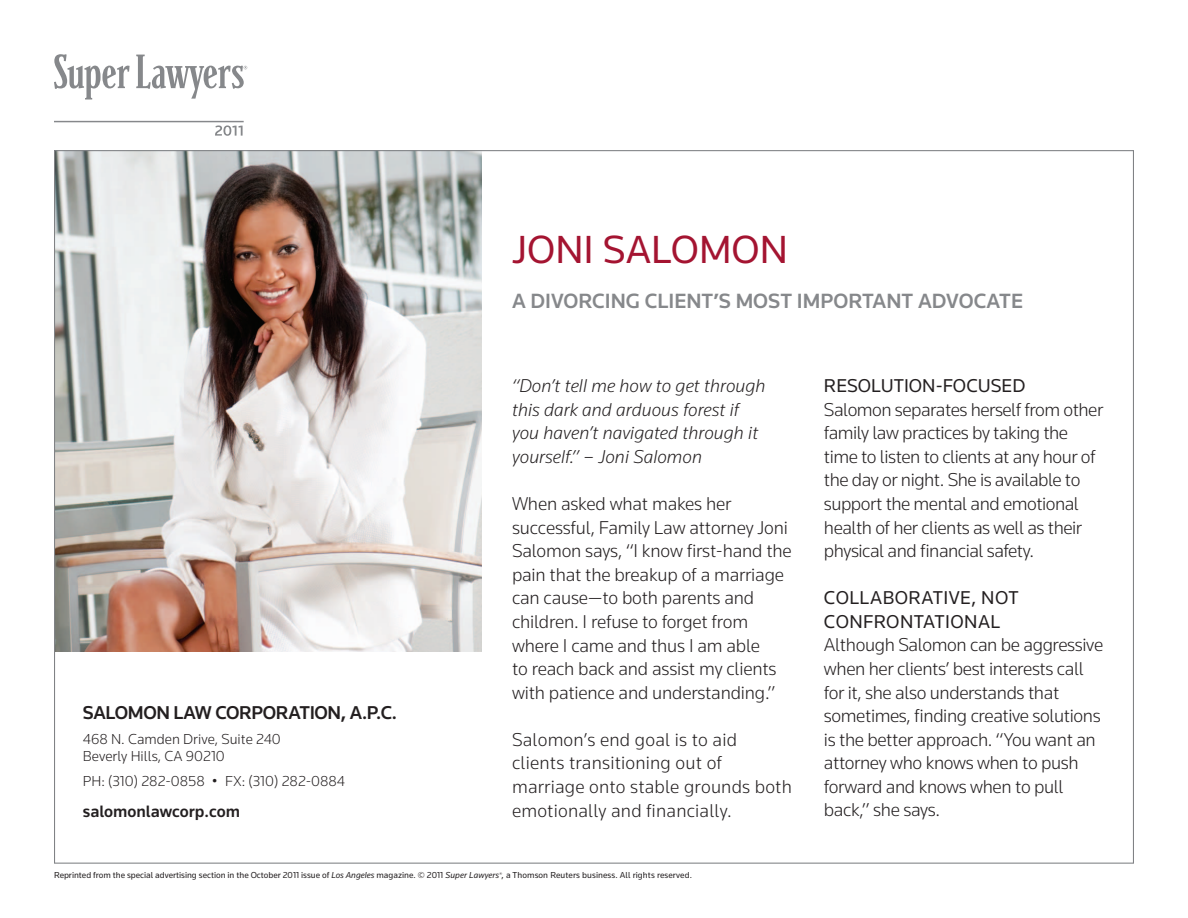
<style>
.page{position:relative;width:1188px;height:918px;background:#fff}
.page>*{position:absolute;margin:0;border:0;box-sizing:border-box;transform-origin:0 0}
.t1{font:40.65px "Knowledge";color:#a41431}
.t2{font:500 21.45px "Knowledge";color:#86888b}
.t3{font:300 19.35px/23.5px "Knowledge";letter-spacing:-.02em;color:#231f20}
.t4{font:italic 300 19.35px/23.5px "Knowledge";color:#231f20}
.t5{font:300 19.35px/23.5px "Knowledge";letter-spacing:.01em;color:#231f20}
.t6{font:19.35px/23.5px "Knowledge";letter-spacing:.015em;color:#231f20}
.t7{font:500 19.35px "Knowledge";letter-spacing:-.02em;color:#231f20}
.t8{font:500 17.1px "Knowledge";color:#231f20}
.t9{font:300 15px/16px "Knowledge";color:#231f20}
.t10{font:9px "Knowledge";color:#231f20}
.s1{font-style:italic}
</style>
<div class="page">
<svg style="left:54px;top:54px;width:76px;height:46px"></svg>
<svg style="left:136px;top:55px;width:111px;height:44px"></svg>
<svg style="left:215px;top:125px;width:28px;height:11px"></svg>
<hr style="left:54px;top:121px;width:190px;height:1px;background:#86888b">
<img style="left:56px;top:152px;width:425px;height:500px">
<p class="t7" style="left:83px;top:701px;width:316px">SALOMON LAW CORPORATION, A.P.C.</p>
<p class="t9" style="left:83px;top:733px;width:199px">468 N. Camden Drive, Suite 240<br>Beverly Hills, CA 90210</p>
<p class="t9" style="left:83px;top:774px;width:264px">PH: (310) 282-0858 • FX: (310) 282-0884</p>
<p class="t8" style="left:83px;top:801px;width:159px">salomonlawcorp.com</p>
<h1 class="t1" style="left:512px;top:235px;width:277px">JONI SALOMON</h1>
<p class="t2" style="left:512px;top:288px;width:513px">A DIVORCING CLIENT’S MOST IMPORTANT ADVOCATE</p>
<p class="t4" style="left:512px;top:376px;width:255px">“Don’t tell me how to get through this dark and arduous forest if you haven’t navigated through it yourself.” – Joni Salomon</p>
<p class="t3" style="left:512px;top:493px;width:281px">When asked what makes her successful, Family Law attorney Joni<br>Salomon says, “I know first-hand the pain that the breakup of a marriage can cause—to both parents and children. I refuse to forget from where I came and thus I am able<br>to reach back and assist my clients with patience and understanding.”</p>
<p class="t5" style="left:512px;top:729px;width:281px">Salomon’s end goal is to aid clients transitioning out of marriage onto stable grounds both emotionally and financially.</p>
<p class="t6" style="left:824px;top:376px;width:203px">RESOLUTION-FOCUSED</p>
<p class="t3" style="left:824px;top:399px;width:281px">Salomon separates herself from other family law practices by taking the time to listen to clients at any hour of the day or night. She is available to support the mental and emotional health of her clients as well as their physical and financial safety.</p>
<p class="t6" style="left:824px;top:588px;width:196px">COLLABORATIVE, NOT<br>CONFRONTATIONAL</p>
<p class="t3" style="left:824px;top:635px;width:281px">Although Salomon can be aggressive when her clients’ best interests call for it, she also understands that sometimes, finding creative solutions is the better approach. “You want an attorney who knows when to push forward and knows when to pull back,” she says.</p>
<p class="t10" style="left:54px;top:871px;width:640px">Reprinted from the special advertising section in the October 2011 issue of <span class="s1">Los Angeles</span> magazine. © 2011 <span class="s1">Super Lawyers</span><sup>®</sup>, a Thomson Reuters business. All rights reserved.</p>
</div>
